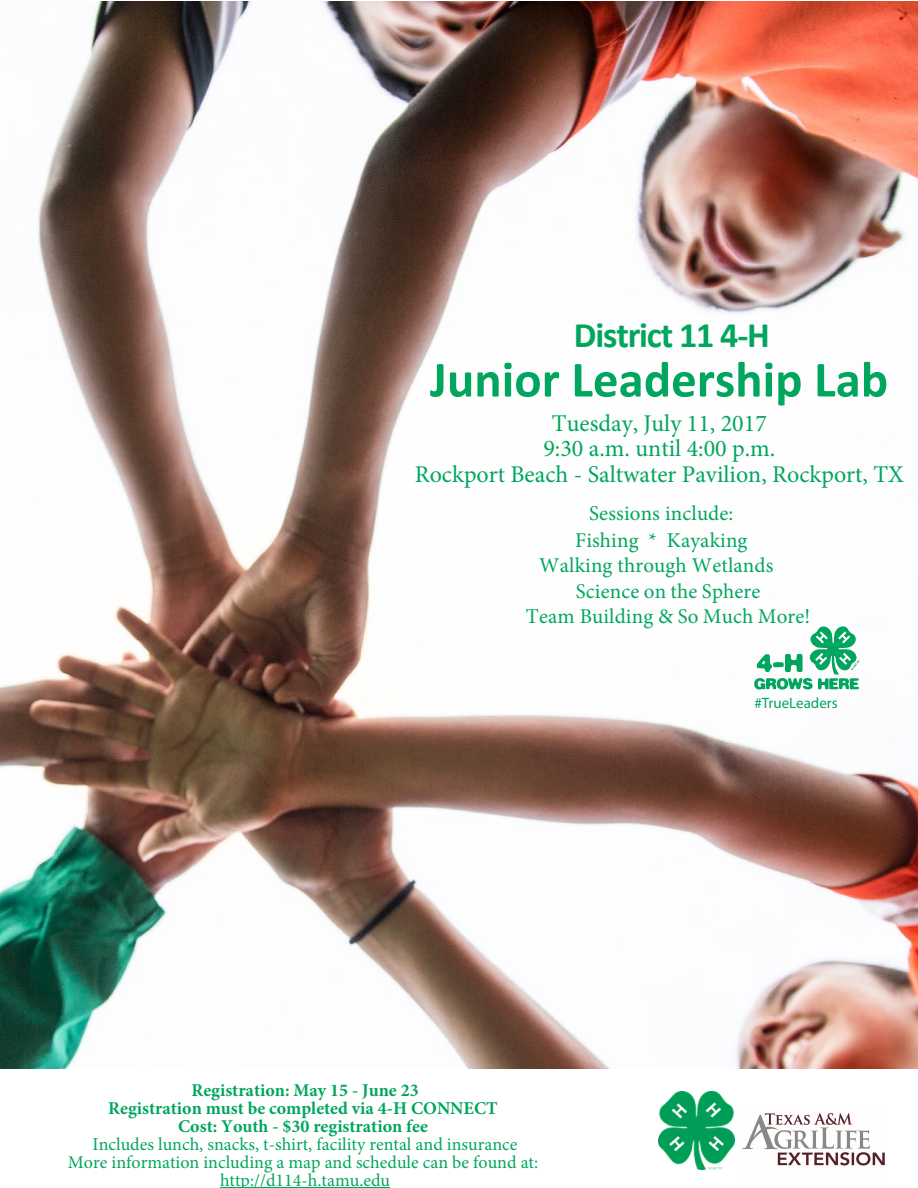
<style>
.page{position:relative;width:918px;height:1188px;background:#fff}
.page>*{position:absolute;margin:0;border:0;box-sizing:border-box;transform-origin:0 0}
.t1{font:700 51px "Calibri";color:#00a65d}
.t2{font:700 36px "Calibri";letter-spacing:-.03em;color:#00a65d}
.t3{font:24px/25.8px "Minion Pro";color:#00a65d;text-align:center}
.t4{font:21px "Minion Pro";letter-spacing:.005em;color:#00a65d}
.t5{font:18px/18px "Minion Pro";color:#00a65d;text-align:center}
.t6{font:700 18px/18px "Minion Pro";color:#00a65d;text-align:center}
.t7{font:15px "Myriad Pro";color:#00a65d}
</style>
<div class="page">
<img style="left:0;top:1px;width:918px;height:1067px">
<hr style="left:689px;top:607px;width:1px;height:45px;background:#fff">
<hr style="left:220px;top:1187px;width:170px;height:1px;background:#00a65d">
<svg style="left:754px;top:626px;width:106px;height:64px"></svg>
<img style="left:659px;top:1091px;width:75px;height:79px">
<img style="left:742px;top:1113px;width:143px;height:53px">
<h2 class="t2" style="left:574px;top:312px;width:197px">District 11 4-H</h2>
<h1 class="t1" style="left:430px;top:347px;width:460px">Junior Leadership Lab</h1>
<h3 class="t3" style="left:415px;top:410px;width:491px">Tuesday, July 11, 2017<br>9:30 a.m. until 4:00 p.m.<br>Rockport Beach - Saltwater Pavilion, Rockport, TX</h3>
<p class="t4" style="left:589px;top:500px;width:146px">Sessions include:</p>
<p class="t4" style="left:575px;top:526px;width:174px">Fishing * Kayaking</p>
<p class="t4" style="left:539px;top:551px;width:236px">Walking through Wetlands</p>
<p class="t4" style="left:576px;top:577px;width:186px">Science on the Sphere</p>
<p class="t4" style="left:526px;top:602px;width:286px">Team Building &amp; So Much More!</p>
<p class="t6" style="left:108px;top:1081px;width:391px">Registration: May 15 - June 23<br>Registration must be completed via 4-H CONNECT<br>Cost: Youth - $30 registration fee</p>
<p class="t5" style="left:68px;top:1135px;width:472px">Includes lunch, snacks, t-shirt, facility rental and insurance<br>More information including a map and schedule can be found at: http://d114-h.tamu.edu</p>
<p class="t7" style="left:754px;top:694px;width:85px">#TrueLeaders</p>
</div>
